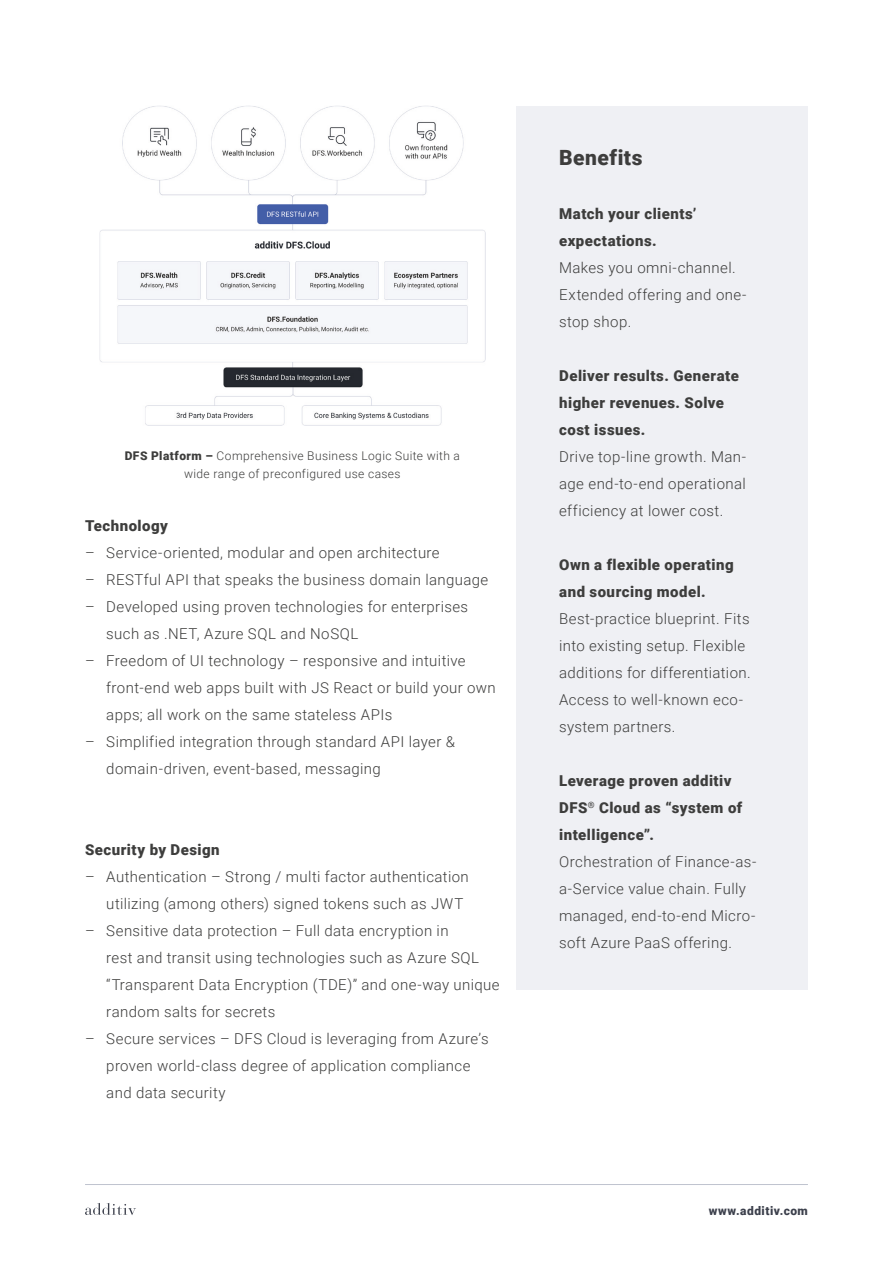
<style>
.page{position:relative;width:893px;height:1263px;background:#fff}
.page>*{position:absolute;margin:0;border:0;box-sizing:border-box;transform-origin:0 0}
.t1{font:900 21px "Roboto";letter-spacing:.025em;color:#3d3d3c}
.t2{font:300 15px/27px "Roboto";letter-spacing:.025em;color:#3d3d3c}
.t3{font:900 15px/27px "Roboto";letter-spacing:.03em;color:#3d3d3c}
.t4{font:300 12px "Roboto";letter-spacing:.035em;color:#3d3d3c}
.t5{font:900 12px "Roboto";letter-spacing:.04em;color:#3c404c}
.s1{font-weight:900}
</style>
<div class="page">
<hr style="left:85px;top:1184px;width:723px;height:1px;background:#bfc4cf">
<svg style="left:85px;top:1203px;width:51px;height:12px"></svg>
<div style="left:517px;top:106px;width:291px;height:884px;background:#eff0f4"></div>
<img style="left:99px;top:105px;width:387px;height:321px">
<p class="t4" style="left:125px;top:447px;width:337px"><span class="s1">DFS Platform –</span> Comprehensive Business Logic Suite with a</p>
<p class="t4" style="left:184px;top:465px;width:218px">wide range of preconfigured use cases</p>
<p class="t3" style="left:85px;top:512px;width:84px">Technology</p>
<p class="t2" style="left:85px;top:539px;width:356px">– Service-oriented, modular and open architecture</p>
<p class="t2" style="left:85px;top:566px;width:405px">– RESTful API that speaks the business domain language</p>
<p class="t2" style="left:106px;top:593px;width:363px;text-indent:-21px">– Developed using proven technologies for enterprises such as .NET, Azure SQL and NoSQL</p>
<p class="t2" style="left:106px;top:647px;width:391px;text-indent:-21px">– Freedom of UI technology – responsive and intuitive front-end web apps built with JS React or build your own apps; all work on the same stateless APIs</p>
<p class="t2" style="left:106px;top:728px;width:350px;text-indent:-21px">– Simplified integration through standard API layer &amp; domain-driven, event-based, messaging</p>
<p class="t3" style="left:85px;top:836px;width:136px">Security by Design</p>
<p class="t2" style="left:106px;top:863px;width:364px;text-indent:-21px">– Authentication – Strong / multi factor authentication utilizing (among others) signed tokens such as JWT</p>
<p class="t2" style="left:106px;top:917px;width:395px;text-indent:-21px">– Sensitive data protection – Full data encryption in<br>rest and transit using technologies such as Azure SQL “Transparent Data Encryption (TDE)” and one-way unique random salts for secrets</p>
<p class="t2" style="left:106px;top:1025px;width:384px;text-indent:-21px">– Secure services – DFS Cloud is leveraging from Azure’s proven world-class degree of application compliance and data security</p>
<p class="t1" style="left:559px;top:142px;width:85px">Benefits</p>
<p class="t3" style="left:559px;top:199px;width:139px">Match your clients’</p>
<p class="t3" style="left:559px;top:226px;width:99px">expectations.</p>
<p class="t2" style="left:559px;top:253px;width:189px">Makes you omni-channel.<br>Extended offering and one&shy;stop shop.</p>
<p class="t3" style="left:559px;top:361px;width:181px">Deliver results. Generate higher revenues. Solve</p>
<p class="t3" style="left:559px;top:415px;width:88px">cost issues.</p>
<p class="t2" style="left:559px;top:442px;width:189px;text-align:justify">Drive top-line growth. Man&shy;age end-to-end operational efficiency at lower cost.</p>
<p class="t3" style="left:559px;top:550px;width:176px">Own a flexible operating</p>
<p class="t3" style="left:559px;top:577px;width:148px">and sourcing model.</p>
<p class="t2" style="left:559px;top:604px;width:193px">Best-practice blueprint. Fits into existing setup. Flexible additions for differentiation.<br>Access to well-known eco&shy;system partners.</p>
<p class="t3" style="left:559px;top:766px;width:185px">Leverage proven additiv<br>DFS<sup>®</sup> Cloud as “system of intelligence”.</p>
<p class="t2" style="left:559px;top:847px;width:199px">Orchestration of Finance-as&shy;a-Service value chain. Fully managed, end-to-end Micro&shy;soft Azure PaaS offering.</p>
<p class="t5" style="left:709px;top:1202px;width:101px">www.additiv.com</p>
</div>
